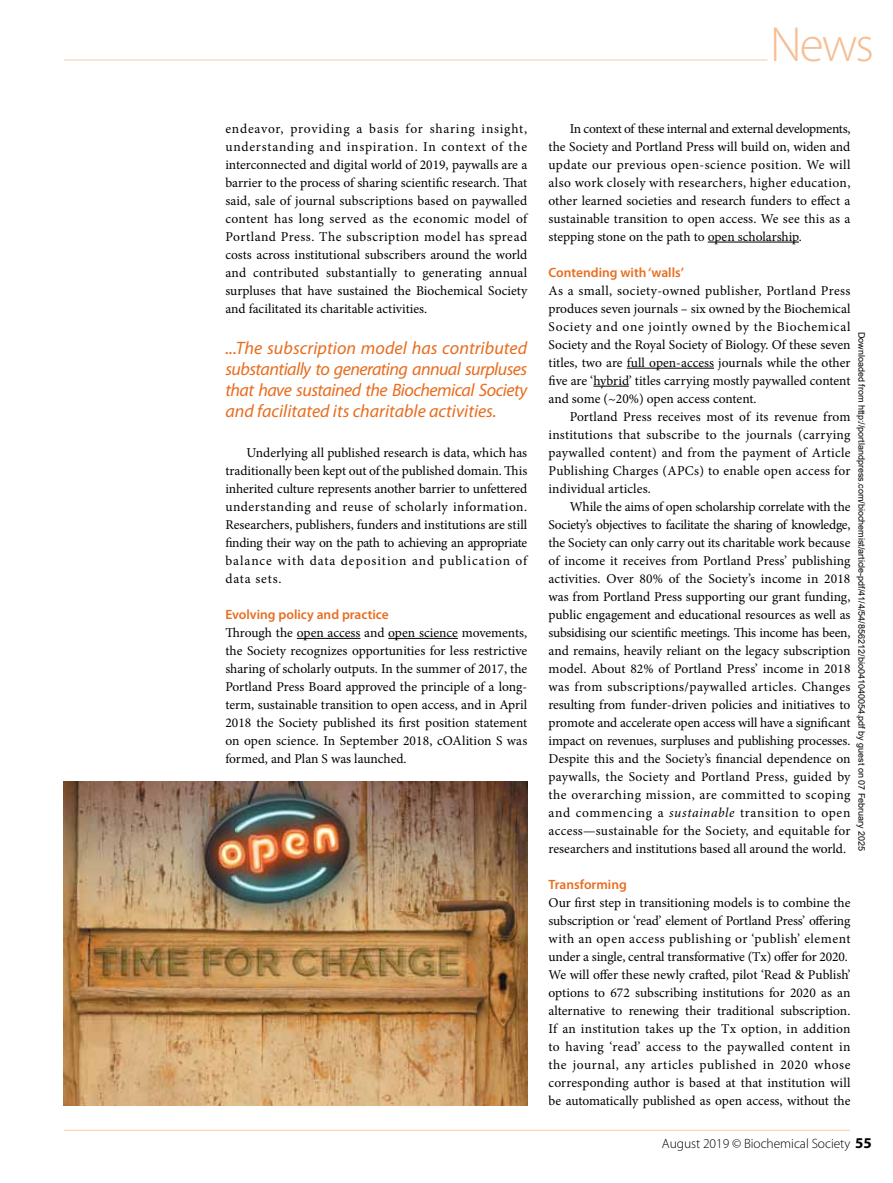
<style>
.page{position:relative;width:893px;height:1183px;background:#fff}
.page>*{position:absolute;margin:0;border:0;box-sizing:border-box;transform-origin:0 0}
.t1{font:300 49.5px "Myriad Pro";color:#f6be95}
.t2{font:italic 18px/21px "Myriad Pro";color:#e86d1f;text-align:justify}
.t3{font:13.5px/18px "Minion Pro";color:#000;text-align:justify}
.t4{font:600 13.5px "Myriad Pro";color:#e86d1f}
.t5{font:300 13.5px "Myriad Pro";letter-spacing:-.005em;color:#000}
.t6{font:9px "Arial";color:#000}
.s1{font-style:italic}
.s2{font-weight:700;font-size:15px}
</style>
<div class="page">
<hr style="left:64px;top:1129px;width:786px;height:1px;background:#f8cdad">
<hr style="left:64px;top:59px;width:703px;height:2px;background:#f8cdad">
<hr style="left:708px;top:242px;width:91px;height:1px;background:#000">
<hr style="left:627px;top:368px;width:87px;height:1px;background:#000">
<hr style="left:593px;top:386px;width:36px;height:1px;background:#000">
<img style="left:64px;top:781px;width:463px;height:324px">
<hr style="left:297px;top:638px;width:63px;height:1px;background:#000">
<hr style="left:388px;top:638px;width:70px;height:1px;background:#000">
<h1 class="t1" style="left:770px;top:17px;width:105px">News</h1>
<p class="t3" style="left:225px;top:119px;width:303px">endeavor, providing a basis for sharing insight, understanding and inspiration. In context of the interconnected and digital world of 2019, paywalls are a barrier to the process of sharing scientific research. That said, sale of journal subscriptions based on paywalled content has long served as the economic model of Portland Press. The subscription model has spread costs across institutional subscribers around the world and contributed substantially to generating annual surpluses that have sustained the Biochemical Society and facilitated its charitable activities.</p>
<p class="t3" style="left:549px;top:119px;width:303px;text-indent:21px">In context of these internal and external developments, the Society and Portland Press will build on, widen and update our previous open-science position. We will also work closely with researchers, higher education, other learned societies and research funders to effect a sustainable transition to open access. We see this as a stepping stone on the path to open scholarship.</p>
<p class="t4" style="left:549px;top:263px;width:137px">Contending with ‘walls’</p>
<p class="t3" style="left:549px;top:281px;width:303px">As a small, society-owned publisher, Portland Press produces seven journals – six owned by the Biochemical Society and one jointly owned by the Biochemical Society and the Royal Society of Biology. Of these seven titles, two are full open-access journals while the other five are ‘hybrid’ titles carrying mostly paywalled content and some (~20%) open access content.</p>
<p class="t3" style="left:549px;top:407px;width:303px;text-indent:21px">Portland Press receives most of its revenue from institutions that subscribe to the journals (carrying paywalled content) and from the payment of Article Publishing Charges (APCs) to enable open access for individual articles.</p>
<p class="t3" style="left:549px;top:497px;width:303px;text-indent:21px">While the aims of open scholarship correlate with the Society’s objectives to facilitate the sharing of knowledge, the Society can only carry out its charitable work because of income it receives from Portland Press’ publishing activities. Over 80% of the Society’s income in 2018 was from Portland Press supporting our grant funding, public engagement and educational resources as well as subsidising our scientific meetings. This income has been, and remains, heavily reliant on the legacy subscription model. About 82% of Portland Press’ income in 2018 was from subscriptions/paywalled articles. Changes resulting from funder-driven policies and initiatives to promote and accelerate open access will have a significant impact on revenues, surpluses and publishing processes.<br>Despite this and the Society’s financial dependence on paywalls, the Society and Portland Press, guided by the overarching mission, are committed to scoping and commencing a <span class="s1">sustainable</span> transition to open access—sustainable for the Society, and equitable for researchers and institutions based all around the world.</p>
<p class="t4" style="left:549px;top:875px;width:80px">Transforming</p>
<p class="t3" style="left:549px;top:893px;width:303px;text-align:left">Our first step in transitioning models is to combine the subscription or ‘read’ element of Portland Press’ offering with an open access publishing or ‘publish’ element under a single, central transformative (Tx) offer for 2020.<br>We will offer these newly crafted, pilot ‘Read &amp; Publish’ options to 672 subscribing institutions for 2020 as an alternative to renewing their traditional subscription.<br>If an institution takes up the Tx option, in addition to having ‘read’ access to the paywalled content in the journal, any articles published in 2020 whose corresponding author is based at that institution will be automatically published as open access, without the</p>
<h2 class="t2" style="left:225px;top:337px;width:303px">...The subscription model has contributed substantially to generating annual surpluses that have sustained the Biochemical Society and facilitated its charitable activities.</h2>
<p class="t6" style="left:865px;top:332px;width:521px;rotate:90deg">Downloaded from http://portlandpress.com/biochemist/article-pdf/41/4/54/856212/bio041040054.pdf by guest on 07 February 2025</p>
<p class="t3" style="left:225px;top:443px;width:303px;text-indent:21px">Underlying all published research is data, which has traditionally been kept out of the published domain. This inherited culture represents another barrier to unfettered understanding and reuse of scholarly information.<br>Researchers, publishers, funders and institutions are still finding their way on the path to achieving an appropriate balance with data deposition and publication of data sets.</p>
<p class="t4" style="left:225px;top:605px;width:165px">Evolving policy and practice</p>
<p class="t3" style="left:225px;top:623px;width:303px">Through the open access and open science movements, the Society recognizes opportunities for less restrictive sharing of scholarly outputs. In the summer of 2017, the Portland Press Board approved the principle of a long&shy;term, sustainable transition to open access, and in April 2018 the Society published its first position statement on open science. In September 2018, cOAlition S was formed, and Plan S was launched.</p>
<p class="t5" style="left:662px;top:1135px;width:211px">August 2019 © Biochemical Society <span class="s2">55</span></p>
</div>
